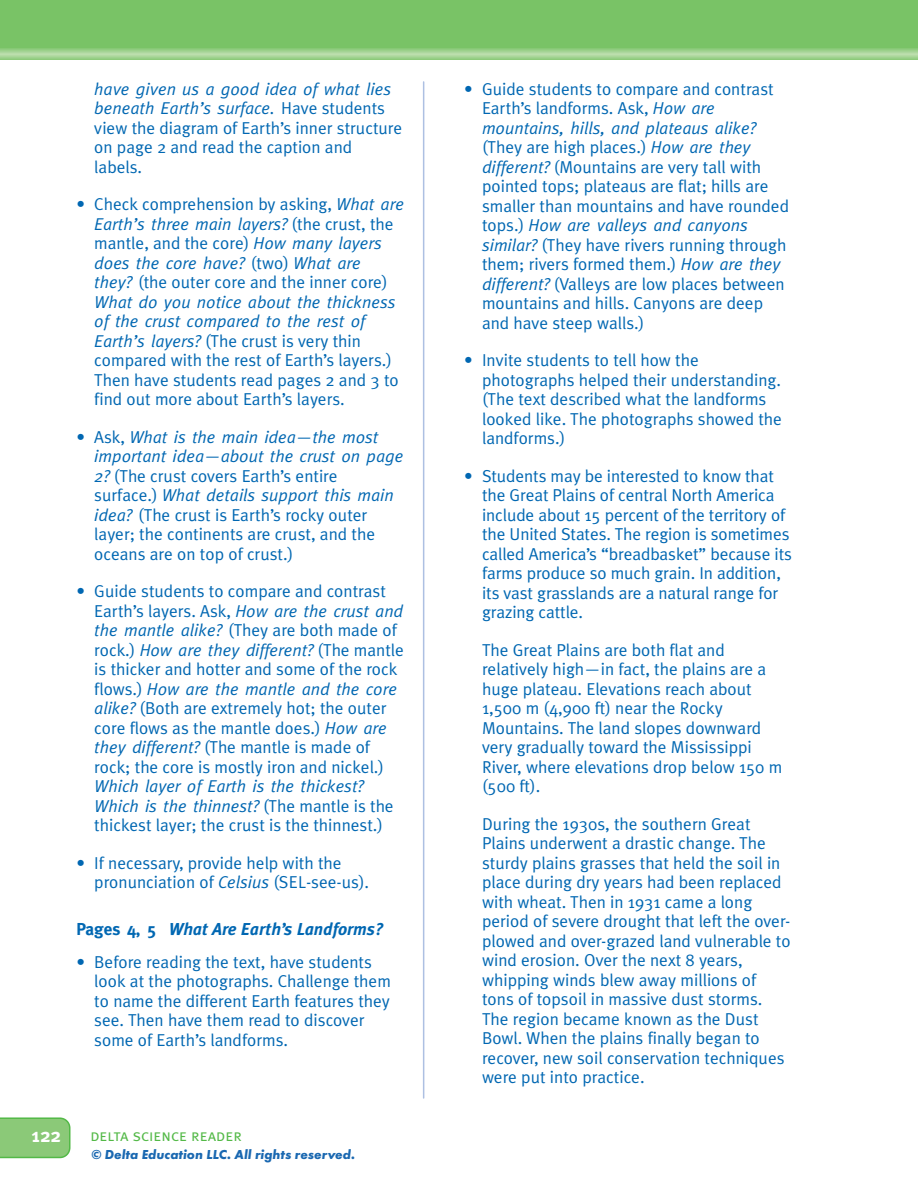
<style>
.page{position:relative;width:918px;height:1188px;background:#fff}
.page>*{position:absolute;margin:0;border:0;box-sizing:border-box;transform-origin:0 0}
.t1{font:700 19.5px "Meta";color:#fff}
.t2{font:17.25px/19.5px "Meta Plus Normal";color:#0067b2}
.t3{font:italic 17.25px/19.5px "Meta";color:#0067b2}
.t4{font:italic 700 17.25px "Meta Plus";color:#0067b2}
.t5{font:16.5px "Meta Plus Normal Caps";color:#53b947}
.t6{font:italic 700 13.5px "Futura T";color:#1a68b1}
.s1{font-family:"Meta Plus Normal";font-style:normal}
.s2{font-family:"Meta";font-style:italic}
.s3{font-family:"Meta";font-style:normal}
.s4{color:#fff}
</style>
<div class="page">
<div style="left:0;top:0;width:918px;height:58px;background:#79c366"></div>
<div style="left:0;top:49px;width:918px;height:10px;background:#90cc80"></div>
<div style="left:0;top:50px;width:918px;height:8px;background:#9bd08a"></div>
<div style="left:0;top:51px;width:918px;height:6px;background:#a3d394"></div>
<hr style="left:0;top:52px;width:918px;height:4px;background:#add79e">
<hr style="left:0;top:53px;width:918px;height:2px;background:#b8dca9">
<hr style="left:0;top:54px;width:918px;height:1px;background:#bcdead">
<svg style="left:0;top:1117px;width:70px;height:41px;background:#89c977"></svg>
<hr style="left:423px;top:82px;width:1px;height:1016px;background:#adc0e2">
<p class="t3" style="left:94px;top:81px;width:298px">have given us a good idea of what lies beneath Earth’s surface. <span class="s1">Have students</span></p>
<p class="t2" style="left:94px;top:120px;width:310px">view the diagram of Earth’s inner structure on page 2 and read the caption and labels.</p>
<p class="t2" style="left:77px;top:196px;width:329px">• Check comprehension by asking, <span class="s2">What are</span></p>
<p class="t3" style="left:94px;top:216px;width:301px">Earth’s three main layers? <span class="s1">(the crust, the</span></p>
<p class="t2" style="left:94px;top:235px;width:289px">mantle, and the core) <span class="s2">How many layers</span></p>
<p class="t3" style="left:94px;top:255px;width:268px">does the core have? <span class="s1">(two)</span> What are</p>
<p class="t2" style="left:94px;top:274px;width:295px"><span class="s2">they?</span> (the outer core and the inner core)</p>
<p class="t3" style="left:94px;top:294px;width:303px">What do you notice about the thickness of the crust compared to the rest of</p>
<p class="t2" style="left:94px;top:333px;width:306px"><span class="s2">Earth’s layers?</span> (The crust is very thin compared with the rest of Earth’s layers.)<br>Then have students read pages 2 and 3 to find out more about Earth’s layers.</p>
<p class="t3" style="left:94px;top:429px;width:311px;text-indent:-18px"><span class="s1">• Ask,</span> What is the main idea—the most important idea—about the crust on page</p>
<p class="t2" style="left:94px;top:468px;width:245px"><span class="s2">2?</span> (The crust covers Earth’s entire</p>
<p class="t3" style="left:94px;top:487px;width:301px"><span class="s1">surface.)</span> What details support this main</p>
<p class="t2" style="left:94px;top:507px;width:282px"><span class="s2">idea?</span> (The crust is Earth’s rocky outer layer; the continents are crust, and the oceans are on top of crust.)</p>
<p class="t2" style="left:94px;top:583px;width:310px;text-indent:-18px">• Guide students to compare and contrast<br>Earth’s layers. Ask, <span class="s2">How are the crust and the mantle alike?</span> (They are both made of</p>
<p class="t3" style="left:94px;top:642px;width:311px"><span class="s1">rock.)</span> How are they different? <span class="s1">(The mantle</span></p>
<p class="t2" style="left:94px;top:661px;width:305px">is thicker and hotter and some of the rock</p>
<p class="t3" style="left:94px;top:681px;width:304px"><span class="s1">flows.)</span> How are the mantle and the core</p>
<p class="t2" style="left:94px;top:700px;width:294px"><span class="s2">alike?</span> (Both are extremely hot; the outer core flows as the mantle does.) <span class="s2">How are they different?</span> (The mantle is made of rock; the core is mostly iron and nickel.)</p>
<p class="t3" style="left:94px;top:778px;width:301px">Which layer of Earth is the thickest?<br>Which is the thinnest? <span class="s1">(The mantle is the</span></p>
<p class="t2" style="left:94px;top:817px;width:290px">thickest layer; the crust is the thinnest.)</p>
<p class="t2" style="left:94px;top:855px;width:276px;text-indent:-18px">• If necessary, provide help with the pronunciation of <span class="s2">Celsius</span> (SEL-see-us).</p>
<p class="t4" style="left:77px;top:923px;width:309px"><span class="s3">Pages 4, 5</span> What Are Earth’s Landforms?</p>
<p class="t2" style="left:94px;top:954px;width:298px;text-indent:-18px">• Before reading the text, have students look at the photographs. Challenge them to name the different Earth features they see. Then have them read to discover some of Earth’s landforms.</p>
<p class="t1" style="left:31px;top:1128px;width:31px">122</p>
<p class="t5" style="left:90px;top:1125px;width:153px">delta science reader</p>
<p class="t6" style="left:92px;top:1149px;width:265px">© Delta Education LLC. All rights reserved.</p>
<p class="t2" style="left:482px;top:81px;width:293px;text-indent:-18px">• Guide students to compare and contrast<br>Earth’s landforms. Ask, <span class="s2">How are</span></p>
<p class="t3" style="left:482px;top:120px;width:275px">mountains, hills, and plateaus alike?</p>
<p class="t2" style="left:482px;top:139px;width:309px">(They are high places.) <span class="s2">How are they different?</span> (Mountains are very tall with pointed tops; plateaus are flat; hills are smaller than mountains and have rounded</p>
<p class="t3" style="left:482px;top:217px;width:267px"><span class="s1">tops.)</span> How are valleys and canyons</p>
<p class="t2" style="left:482px;top:237px;width:306px"><span class="s2">similar?</span> (They have rivers running through them; rivers formed them.) <span class="s2">How are they different?</span> (Valleys are low places between mountains and hills. Canyons are deep and have steep walls.)</p>
<p class="t2" style="left:482px;top:352px;width:301px;text-indent:-18px">• Invite students to tell how the photographs helped their understanding. (The text described what the landforms looked like. The photographs showed the landforms.)</p>
<p class="t2" style="left:482px;top:468px;width:311px;text-indent:-18px">• Students may be interested to know that the Great Plains of central North America include about 15 percent of the territory of the United States. The region is sometimes called America’s “breadbasket” because its farms produce so much grain. In addition, its vast grasslands are a natural range for grazing cattle.</p>
<p class="t2" style="left:482px;top:642px;width:302px;text-indent:-18px"><span class="s4">•</span> The Great Plains are both flat and relatively high—in fact, the plains are a huge plateau. Elevations reach about 1,500 m (4,900 ft) near the Rocky Mountains. The land slopes downward very gradually toward the Mississippi River, where elevations drop below 150 m (500 ft).</p>
<p class="t2" style="left:482px;top:816px;width:310px;text-indent:-18px"><span class="s4">•</span> During the 1930s, the southern Great Plains underwent a drastic change. The sturdy plains grasses that held the soil in place during dry years had been replaced with wheat. Then in 1931 came a long period of severe drought that left the over&shy;plowed and over-grazed land vulnerable to wind erosion. Over the next 8 years, whipping winds blew away millions of tons of topsoil in massive dust storms.<br>The region became known as the Dust Bowl. When the plains finally began to recover, new soil conservation techniques were put into practice.</p>
</div>
